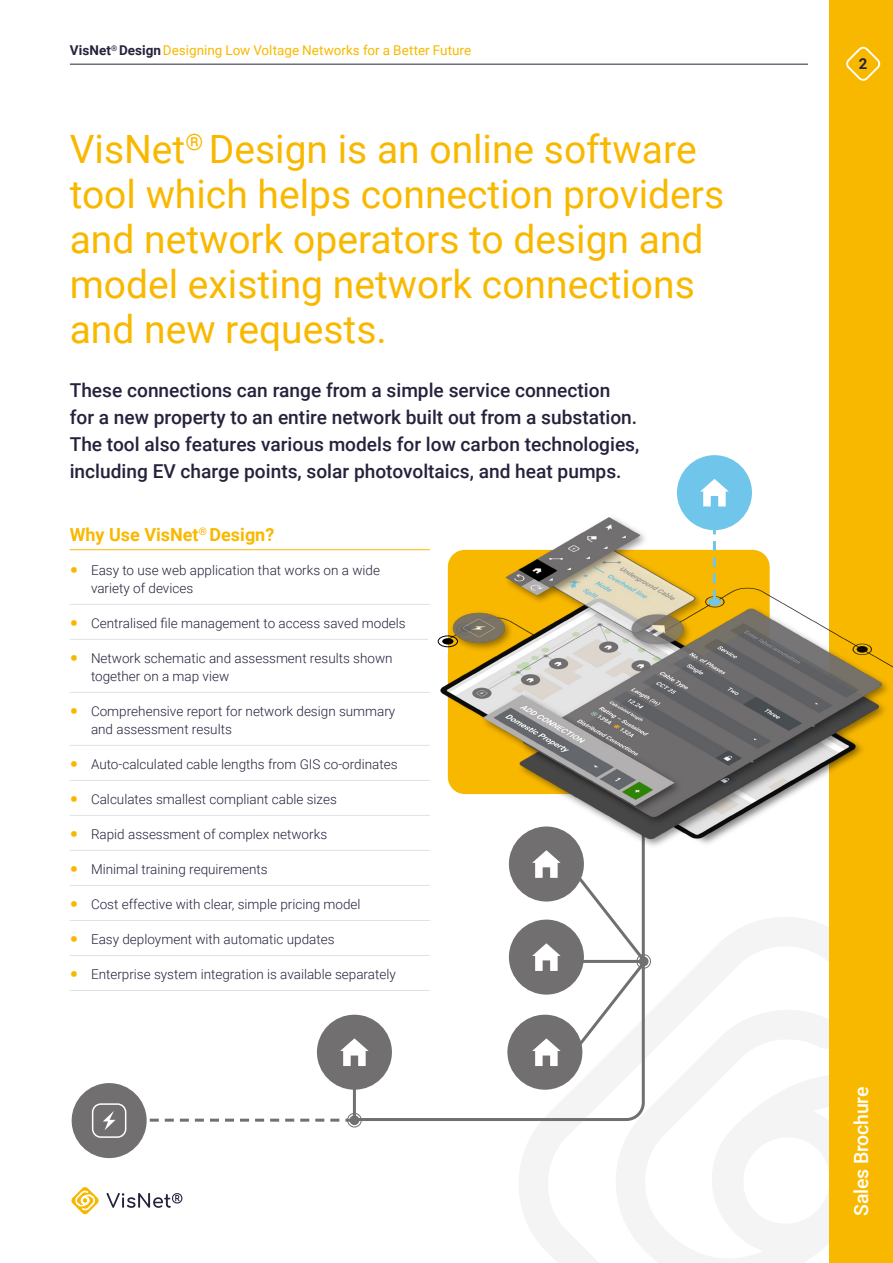
<style>
.page{position:relative;width:893px;height:1263px;background:#fff}
.page>*{position:absolute;margin:0;border:0;box-sizing:border-box;transform-origin:0 0}
.t1{font:39px/45px "Roboto";color:#f9b800}
.t2{font:500 19.5px "Roboto";letter-spacing:-.01em;color:#fff}
.t3{font:500 19.2px/27px "Roboto";color:#25223c}
.t4{font:700 18px "Roboto";color:#f9b800}
.t5{font:700 15px "Roboto";color:#25223c}
.t6{font:300 13.5px/18px "Roboto";color:#25223c}
.t7{font:13.5px "Roboto";color:#f9b800}
.s1{font-weight:700;color:#25223c}
.s2{font-weight:900;font-size:22.5px;color:#f9b800}
</style>
<div class="page">
<svg style="left:519px;top:917px;width:310px;height:346px"></svg>
<svg style="left:613px;top:1008px;width:216px;height:255px"></svg>
<hr style="left:70px;top:64px;width:738px;height:1px;background:#25223c">
<div style="left:829px;top:0;width:64px;height:1263px;background:#f9b800"></div>
<svg style="left:846px;top:46px;width:35px;height:35px"></svg>
<svg style="left:71px;top:1187px;width:111px;height:28px"></svg>
<hr style="left:70px;top:549px;width:360px;height:1px;background:#f9b800">
<hr style="left:70px;top:604px;width:360px;height:1px;background:#e1e0e5">
<hr style="left:70px;top:639px;width:360px;height:1px;background:#e1e0e5">
<hr style="left:70px;top:692px;width:360px;height:1px;background:#e1e0e5">
<hr style="left:70px;top:745px;width:360px;height:1px;background:#e1e0e5">
<hr style="left:70px;top:780px;width:360px;height:1px;background:#e1e0e5">
<hr style="left:70px;top:815px;width:360px;height:1px;background:#e1e0e5">
<hr style="left:70px;top:850px;width:360px;height:1px;background:#e1e0e5">
<hr style="left:70px;top:885px;width:360px;height:1px;background:#e1e0e5">
<hr style="left:70px;top:920px;width:360px;height:1px;background:#e1e0e5">
<hr style="left:70px;top:955px;width:360px;height:1px;background:#e1e0e5">
<hr style="left:70px;top:990px;width:360px;height:1px;background:#e1e0e5">
<svg style="left:351px;top:885px;width:383px;height:237px"></svg>
<div style="left:317px;top:1015px;width:75px;height:75px;background:#716f70;border-radius:50%"></div>
<svg style="left:340px;top:1038px;width:29px;height:28px"></svg>
<svg style="left:149px;top:1119px;width:201px;height:3px"></svg>
<div style="left:72px;top:1083px;width:75px;height:75px;background:#716f70;border-radius:50%"></div>
<svg style="left:92px;top:1083px;width:34px;height:55px"></svg>
<svg style="left:568px;top:884px;width:81px;height:174px"></svg>
<hr style="left:578px;top:960px;width:67px;height:3px;background:#716f70">
<hr style="left:353px;top:1075px;width:3px;height:43px;background:#716f70">
<div style="left:509px;top:919px;width:75px;height:75px;background:#716f70;border-radius:50%"></div>
<svg style="left:532px;top:943px;width:29px;height:28px"></svg>
<div style="left:509px;top:826px;width:75px;height:75px;background:#716f70;border-radius:50%"></div>
<div style="left:507px;top:1015px;width:75px;height:75px;background:#716f70;border-radius:50%"></div>
<svg style="left:532px;top:1038px;width:29px;height:28px"></svg>
<img style="left:425px;top:499px;width:468px;height:385px">
<div style="left:639px;top:956px;width:10px;height:10px;background:#716f70;border-radius:50%"></div>
<div style="left:637px;top:954px;width:14px;height:14px;border:1px solid #716f70;border-radius:50%"></div>
<div style="left:350px;top:1115px;width:9px;height:10px;background:#716f70;border-radius:50%"></div>
<div style="left:347px;top:1113px;width:14px;height:14px;border:1px solid #716f70;border-radius:50%"></div>
<div style="left:428px;top:635px;width:20px;height:19px;background:#fff"></div>
<div style="left:442px;top:638px;width:11px;height:6px;background:#000;border-radius:50%"></div>
<div style="left:438px;top:635px;width:20px;height:12px;border:1px solid #000;border-radius:50%"></div>
<div style="left:708px;top:598px;width:13px;height:8px;background:#70c6ea;border-radius:50%"></div>
<div style="left:677px;top:455px;width:75px;height:75px;background:#70c6ea;border-radius:50%"></div>
<svg style="left:700px;top:479px;width:29px;height:27px"></svg>
<svg style="left:713px;top:530px;width:3px;height:68px"></svg>
<p class="t7" style="left:70px;top:41px;width:403px"><span class="s1">VisNet</span><sup>®</sup> <span class="s1">Design</span>Designing Low Voltage Networks for a Better Future</p>
<h1 class="t1" style="left:70px;top:125px;width:656px">VisNet<sup>®</sup> Design is an online software tool which helps connection providers and network operators to design and model existing network connections and new requests.</h1>
<p class="t3" style="left:70px;top:376px;width:571px">These connections can range from a simple service connection for a new property to an entire network built out from a substation.<br>The tool also features various models for low carbon technologies, including EV charge points, solar photovoltaics, and heat pumps.</p>
<h3 class="t4" style="left:70px;top:522px;width:206px">Why Use VisNet<sup>®</sup> Design?</h3>
<p class="t6" style="left:91px;top:561px;width:291px;text-indent:-21px"><span class="s2">•</span> Easy to use web application that works on a wide variety of devices</p>
<p class="t6" style="left:70px;top:614px;width:337px"><span class="s2">•</span> Centralised file management to access saved models</p>
<p class="t6" style="left:91px;top:649px;width:303px;text-indent:-21px"><span class="s2">•</span> Network schematic and assessment results shown together on a map view</p>
<p class="t6" style="left:91px;top:702px;width:306px;text-indent:-21px"><span class="s2">•</span> Comprehensive report for network design summary and assessment results</p>
<p class="t6" style="left:70px;top:755px;width:329px"><span class="s2">•</span> Auto-calculated cable lengths from GIS co-ordinates</p>
<p class="t6" style="left:70px;top:790px;width:269px"><span class="s2">•</span> Calculates smallest compliant cable sizes</p>
<p class="t6" style="left:70px;top:825px;width:259px"><span class="s2">•</span> Rapid assessment of complex networks</p>
<p class="t6" style="left:70px;top:860px;width:199px"><span class="s2">•</span> Minimal training requirements</p>
<p class="t6" style="left:70px;top:895px;width:292px"><span class="s2">•</span> Cost effective with clear, simple pricing model</p>
<p class="t6" style="left:70px;top:930px;width:266px"><span class="s2">•</span> Easy deployment with automatic updates</p>
<p class="t6" style="left:70px;top:965px;width:328px"><span class="s2">•</span> Enterprise system integration is available separately</p>
<p class="t5" style="left:859px;top:54px;width:10px">2</p>
<h2 class="t2" style="left:848px;top:1216px;width:131px;rotate:-90deg">Sales Brochure</h2>
</div>
